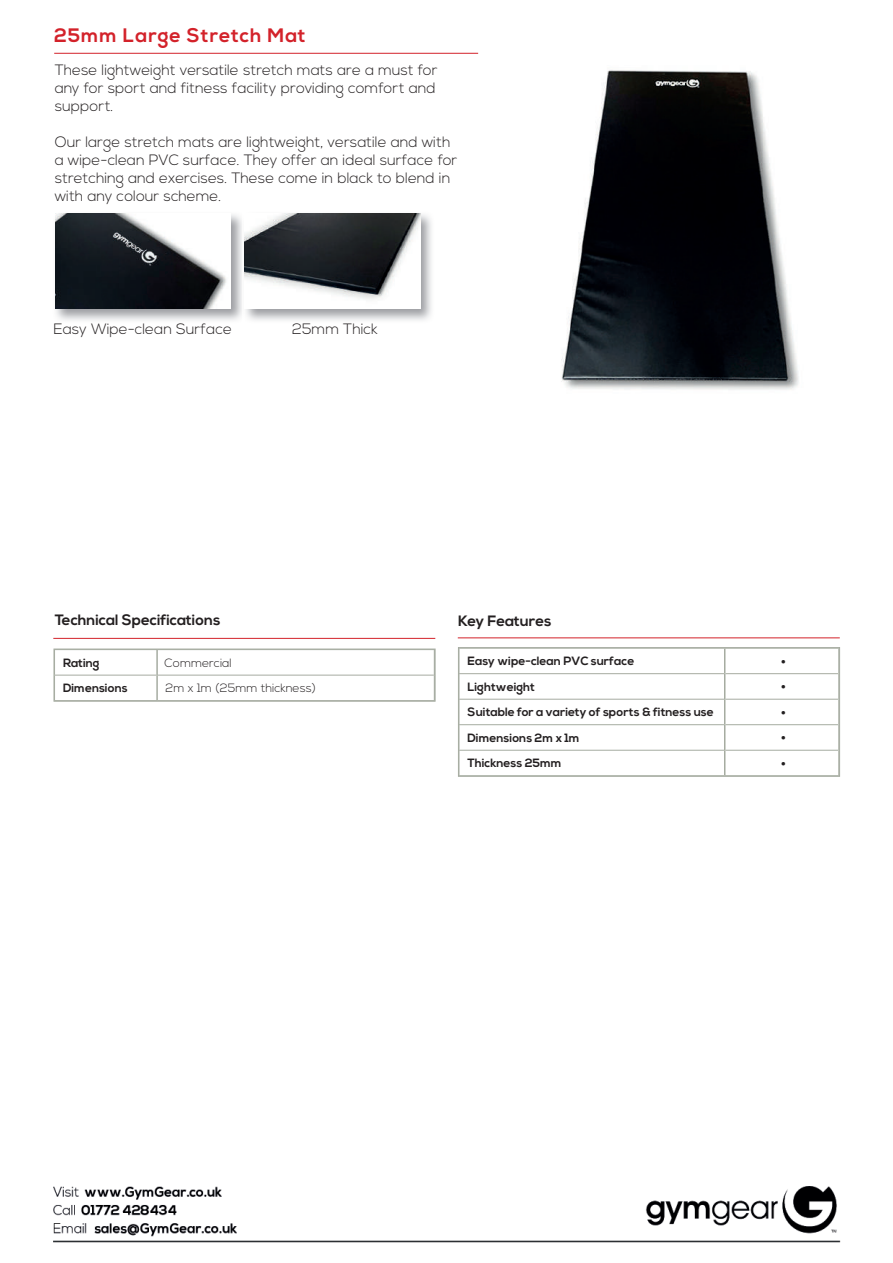
<style>
.page{position:relative;width:893px;height:1263px;background:#fff}
.page>*{position:absolute;margin:0;border:0;box-sizing:border-box;transform-origin:0 0}
.t1{font:700 19.5px "Nexa";letter-spacing:.05em;color:#d3222a}
.t2{font:300 18px "Nexa";color:#231f20}
.t3{font:300 15px/18px "Nexa";color:#231f20}
.t4{font:700 15px "Nexa";color:#231f20}
.t5{font:700 12px "Nexa";color:#231f20}
.t6{font:300 12px "Nexa";color:#231f20}
</style>
<div class="page">
<img style="left:53px;top:1186px;width:788px;height:57px">
<hr style="left:458px;top:638px;width:382px;height:1px;background:#d3222a">
<hr style="left:459px;top:673px;width:265px;height:1px;background:#a6aca1">
<hr style="left:725px;top:673px;width:113px;height:1px;background:#a6aca1">
<hr style="left:459px;top:699px;width:265px;height:1px;background:#a6aca1">
<hr style="left:725px;top:699px;width:113px;height:1px;background:#a6aca1">
<hr style="left:459px;top:724px;width:265px;height:1px;background:#a6aca1">
<hr style="left:725px;top:724px;width:113px;height:1px;background:#a6aca1">
<hr style="left:459px;top:750px;width:265px;height:1px;background:#a6aca1">
<hr style="left:725px;top:750px;width:113px;height:1px;background:#a6aca1">
<svg style="left:724px;top:649px;width:1px;height:125px"></svg>
<div style="left:458px;top:647px;width:382px;height:129px;border:1px solid #a6aca1"></div>
<hr style="left:53px;top:638px;width:382px;height:1px;background:#d3222a">
<hr style="left:54px;top:675px;width:102px;height:1px;background:#a6aca1">
<hr style="left:158px;top:675px;width:276px;height:1px;background:#a6aca1">
<hr style="left:156px;top:650px;width:2px;height:25px;background:#a6aca1">
<hr style="left:156px;top:675px;width:2px;height:25px;background:#a6aca1">
<div style="left:54px;top:649px;width:381px;height:52px;border:1px solid #a6aca1"></div>
<img style="left:475px;top:52px;width:324px;height:338px">
<hr style="left:54px;top:53px;width:424px;height:1px;background:#d3222a">
<img style="left:55px;top:213px;width:187px;height:108px">
<img style="left:55px;top:214px;width:175px;height:95px">
<img style="left:246px;top:213px;width:186px;height:108px">
<img style="left:244px;top:234px;width:1px;height:44px">
<img style="left:245px;top:214px;width:175px;height:95px">
<h1 class="t1" style="left:54px;top:24px;width:253px">25mm Large Stretch Mat</h1>
<p class="t3" style="left:55px;top:61px;width:384px">These lightweight versatile stretch mats are a must for any for sport and fitness facility providing comfort and support.</p>
<p class="t3" style="left:55px;top:133px;width:404px">Our large stretch mats are lightweight, versatile and with a wipe-clean PVC surface. They offer an ideal surface for stretching and exercises. These come in black to blend in with any colour scheme.</p>
<p class="t3" style="left:53px;top:321px;width:180px">Easy Wipe-clean Surface</p>
<p class="t3" style="left:292px;top:321px;width:87px">25mm Thick</p>
<p class="t4" style="left:55px;top:611px;width:167px">Technical Specifications</p>
<p class="t5" style="left:63px;top:656px;width:38px">Rating</p>
<p class="t6" style="left:165px;top:656px;width:69px">Commercial</p>
<p class="t5" style="left:63px;top:681px;width:66px">Dimensions</p>
<p class="t6" style="left:166px;top:681px;width:152px">2m x 1m (25mm thickness)</p>
<p class="t4" style="left:458px;top:612px;width:95px">Key Features</p>
<p class="t5" style="left:467px;top:654px;width:168px">Easy wipe-clean PVC surface</p>
<p class="t2" style="left:781px;top:651px;width:7px">•</p>
<p class="t5" style="left:467px;top:680px;width:69px">Lightweight</p>
<p class="t2" style="left:781px;top:677px;width:7px">•</p>
<p class="t5" style="left:467px;top:705px;width:248px">Suitable for a variety of sports &amp; fitness use</p>
<p class="t2" style="left:781px;top:702px;width:7px">•</p>
<p class="t5" style="left:467px;top:731px;width:114px">Dimensions 2m x 1m</p>
<p class="t2" style="left:781px;top:728px;width:7px">•</p>
<p class="t5" style="left:467px;top:756px;width:96px">Thickness 25mm</p>
<p class="t2" style="left:781px;top:753px;width:7px">•</p>
</div>
